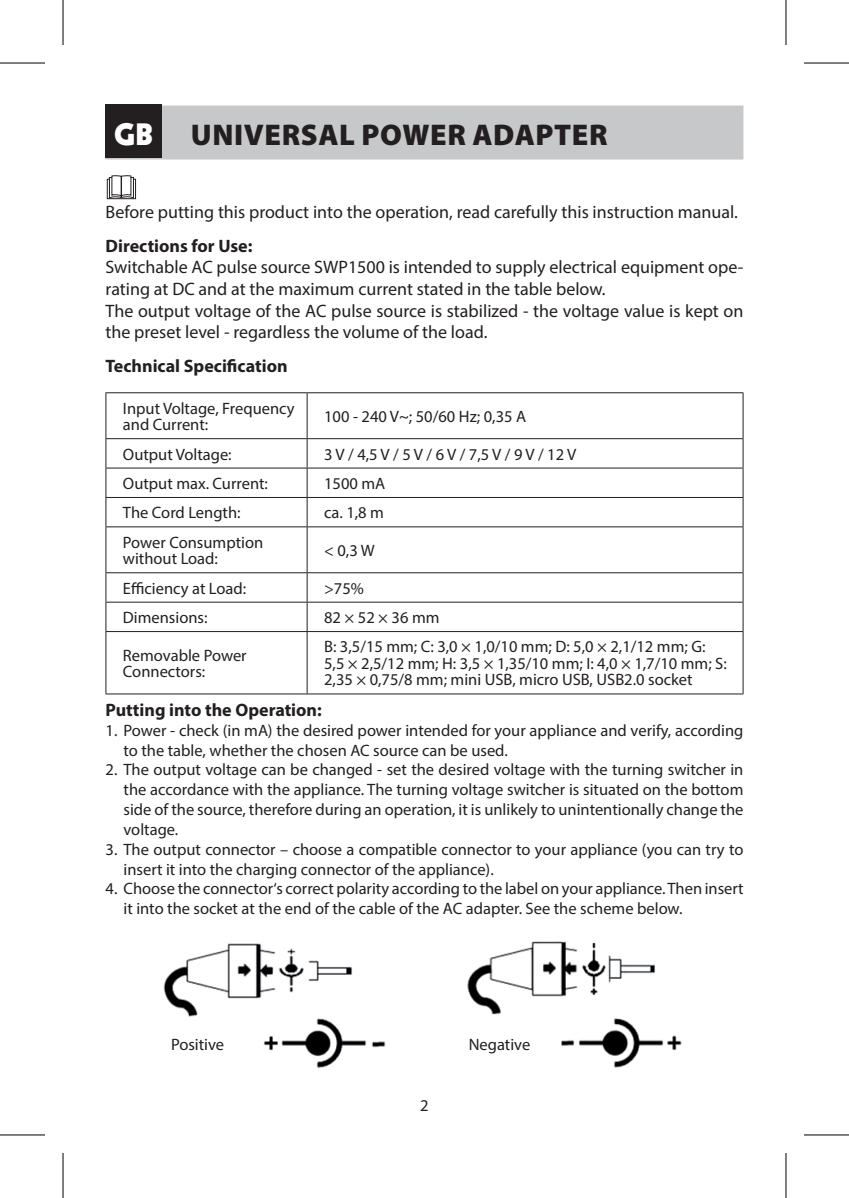
<style>
.page{position:relative;width:849px;height:1198px;background:#fff}
.page>*{position:absolute;margin:0;border:0;box-sizing:border-box;transform-origin:0 0}
.t1{font:900 30px "Myriad Pro";letter-spacing:.02em;color:#231f20}
.t2{font:900 30px "Kabel LT Std";color:#fff}
.t3{font:18px/21.6px "Myriad Pro";color:#231f20}
.t4{font:700 18px "Myriad Pro";color:#231f20}
.t5{font:16.5px/19.8px "Myriad Pro";color:#231f20}
</style>
<div class="page">
<div style="left:106px;top:105px;width:637px;height:54px;background:#c7c8ca"></div>
<svg style="left:107px;top:175px;width:29px;height:24px"></svg>
<hr style="left:106px;top:392px;width:201px;height:1px;background:#231f20">
<hr style="left:105px;top:393px;width:1px;height:45px;background:#231f20">
<hr style="left:307px;top:392px;width:436px;height:1px;background:#231f20">
<hr style="left:307px;top:393px;width:1px;height:45px;background:#231f20">
<hr style="left:742px;top:393px;width:1px;height:45px;background:#231f20">
<hr style="left:106px;top:438px;width:201px;height:1px;background:#231f20">
<hr style="left:307px;top:438px;width:436px;height:1px;background:#231f20">
<hr style="left:106px;top:467px;width:201px;height:1px;background:#231f20">
<hr style="left:307px;top:467px;width:436px;height:1px;background:#231f20">
<hr style="left:106px;top:497px;width:201px;height:1px;background:#231f20">
<svg style="left:105px;top:439px;width:1px;height:87px"></svg>
<hr style="left:307px;top:497px;width:436px;height:1px;background:#231f20">
<svg style="left:307px;top:439px;width:1px;height:87px"></svg>
<svg style="left:742px;top:439px;width:1px;height:87px"></svg>
<hr style="left:106px;top:526px;width:201px;height:1px;background:#231f20">
<hr style="left:105px;top:527px;width:1px;height:45px;background:#231f20">
<hr style="left:307px;top:526px;width:436px;height:1px;background:#231f20">
<hr style="left:307px;top:527px;width:1px;height:45px;background:#231f20">
<hr style="left:742px;top:527px;width:1px;height:45px;background:#231f20">
<hr style="left:106px;top:572px;width:201px;height:1px;background:#231f20">
<hr style="left:307px;top:572px;width:436px;height:1px;background:#231f20">
<hr style="left:106px;top:601px;width:201px;height:1px;background:#231f20">
<svg style="left:105px;top:573px;width:1px;height:58px"></svg>
<hr style="left:307px;top:601px;width:436px;height:1px;background:#231f20">
<svg style="left:307px;top:573px;width:1px;height:58px"></svg>
<svg style="left:742px;top:573px;width:1px;height:58px"></svg>
<hr style="left:106px;top:631px;width:201px;height:1px;background:#231f20">
<hr style="left:105px;top:632px;width:1px;height:61px;background:#231f20">
<hr style="left:307px;top:631px;width:436px;height:1px;background:#231f20">
<hr style="left:307px;top:632px;width:1px;height:61px;background:#231f20">
<hr style="left:742px;top:632px;width:1px;height:61px;background:#231f20">
<hr style="left:106px;top:693px;width:201px;height:1px;background:#231f20">
<hr style="left:307px;top:693px;width:436px;height:1px;background:#231f20">
<div style="left:106px;top:104px;width:56px;height:54px;background:#231f20"></div>
<img style="left:163px;top:941px;width:519px;height:128px">
<div style="left:171px;top:1031px;width:83px;height:24px;background:#fff"></div>
<div style="left:469px;top:1031px;width:83px;height:24px;background:#fff"></div>
<svg style="left:786px;top:0;width:1px;height:45px"></svg>
<svg style="left:786px;top:1153px;width:1px;height:44px"></svg>
<hr style="left:0;top:62px;width:45px;height:2px;background:#000">
<hr style="left:804px;top:62px;width:45px;height:2px;background:#000">
<hr style="left:0;top:1134px;width:45px;height:1px;background:#000">
<hr style="left:804px;top:1134px;width:45px;height:1px;background:#000">
<hr style="left:62px;top:0;width:2px;height:45px;background:#000">
<hr style="left:62px;top:1152px;width:2px;height:45px;background:#000">
<hr style="left:785px;top:0;width:1px;height:45px;background:#000">
<hr style="left:785px;top:1152px;width:1px;height:45px;background:#000">
<h1 class="t2" style="left:114px;top:115px;width:40px">GB</h1>
<h1 class="t1" style="left:191px;top:115px;width:418px">UNIVERSAL POWER ADAPTER</h1>
<p class="t3" style="left:106px;top:201px;width:634px">Before putting this product into the operation, read carefully this instruction manual.</p>
<p class="t4" style="left:106px;top:234px;width:148px">Directions for Use:</p>
<p class="t3" style="left:106px;top:256px;width:639px">Switchable AC pulse source SWP1500 is intended to supply electrical equipment ope&shy;rating at DC and at the maximum current stated in the table below.<br>The output voltage of the AC pulse source is stabilized - the voltage value is kept on the preset level - regardless the volume of the load.</p>
<p class="t4" style="left:106px;top:354px;width:184px">Technical Specification</p>
<p class="t5" style="left:123px;top:399px;width:173px;line-height:16.5px">Input Voltage, Frequency and Current:</p>
<p class="t5" style="left:324px;top:406px;width:204px">100 - 240 V~; 50/60 Hz; 0,35 A</p>
<p class="t5" style="left:123px;top:444px;width:110px">Output Voltage:</p>
<p class="t5" style="left:324px;top:444px;width:254px">3 V / 4,5 V / 5 V / 6 V / 7,5 V / 9 V / 12 V</p>
<p class="t5" style="left:123px;top:473px;width:147px">Output max. Current:</p>
<p class="t5" style="left:324px;top:473px;width:63px">1500 mA</p>
<p class="t5" style="left:123px;top:502px;width:119px">The Cord Length:</p>
<p class="t5" style="left:324px;top:502px;width:61px">ca. 1,8 m</p>
<p class="t5" style="left:123px;top:533px;width:142px;line-height:16.5px">Power Consumption without Load:</p>
<p class="t5" style="left:324px;top:540px;width:52px">&lt; 0,3 W</p>
<p class="t5" style="left:123px;top:578px;width:125px">Efficiency at Load:</p>
<p class="t5" style="left:324px;top:578px;width:41px">&gt;75%</p>
<p class="t5" style="left:123px;top:607px;width:86px">Dimensions:</p>
<p class="t5" style="left:324px;top:607px;width:117px">82 × 52 × 36 mm</p>
<p class="t5" style="left:123px;top:646px;width:125px;line-height:16.5px">Removable Power<br>Connectors:</p>
<p class="t5" style="left:324px;top:638px;width:404px;line-height:16.5px">B: 3,5/15 mm; C: 3,0 × 1,0/10 mm; D: 5,0 × 2,1/12 mm; G:<br>5,5 × 2,5/12 mm; H: 3,5 × 1,35/10 mm; I: 4,0 × 1,7/10 mm; S:<br>2,35 × 0,75/8 mm; mini USB, micro USB, USB2.0 socket</p>
<p class="t4" style="left:106px;top:698px;width:218px">Putting into the Operation:</p>
<p class="t5" style="left:124px;top:720px;width:621px;text-indent:-18px">1. Power - check (in mA) the desired power intended for your appliance and verify, according to the table, whether the chosen AC source can be used.</p>
<p class="t5" style="left:124px;top:759px;width:621px;text-align:justify;text-indent:-18px">2. The output voltage can be changed - set the desired voltage with the turning switcher in the accordance with the appliance. The turning voltage switcher is situated on the bottom side of the source, therefore during an operation, it is unlikely to unintentionally change the voltage.</p>
<p class="t5" style="left:124px;top:839px;width:621px;text-indent:-18px">3. The output connector – choose a compatible connector to your appliance (you can try to insert it into the charging connector of the appliance).</p>
<p class="t5" style="left:124px;top:878px;width:622px;text-indent:-18px">4. Choose the connector‘s correct polarity according to the label on your appliance. Then insert it into the socket at the end of the cable of the AC adapter. See the scheme below.</p>
<p class="t5" style="left:171px;top:1034px;width:55px">Positive</p>
<p class="t5" style="left:469px;top:1034px;width:63px">Negative</p>
<p class="t5" style="left:420px;top:1095px;width:10px">2</p>
</div>
